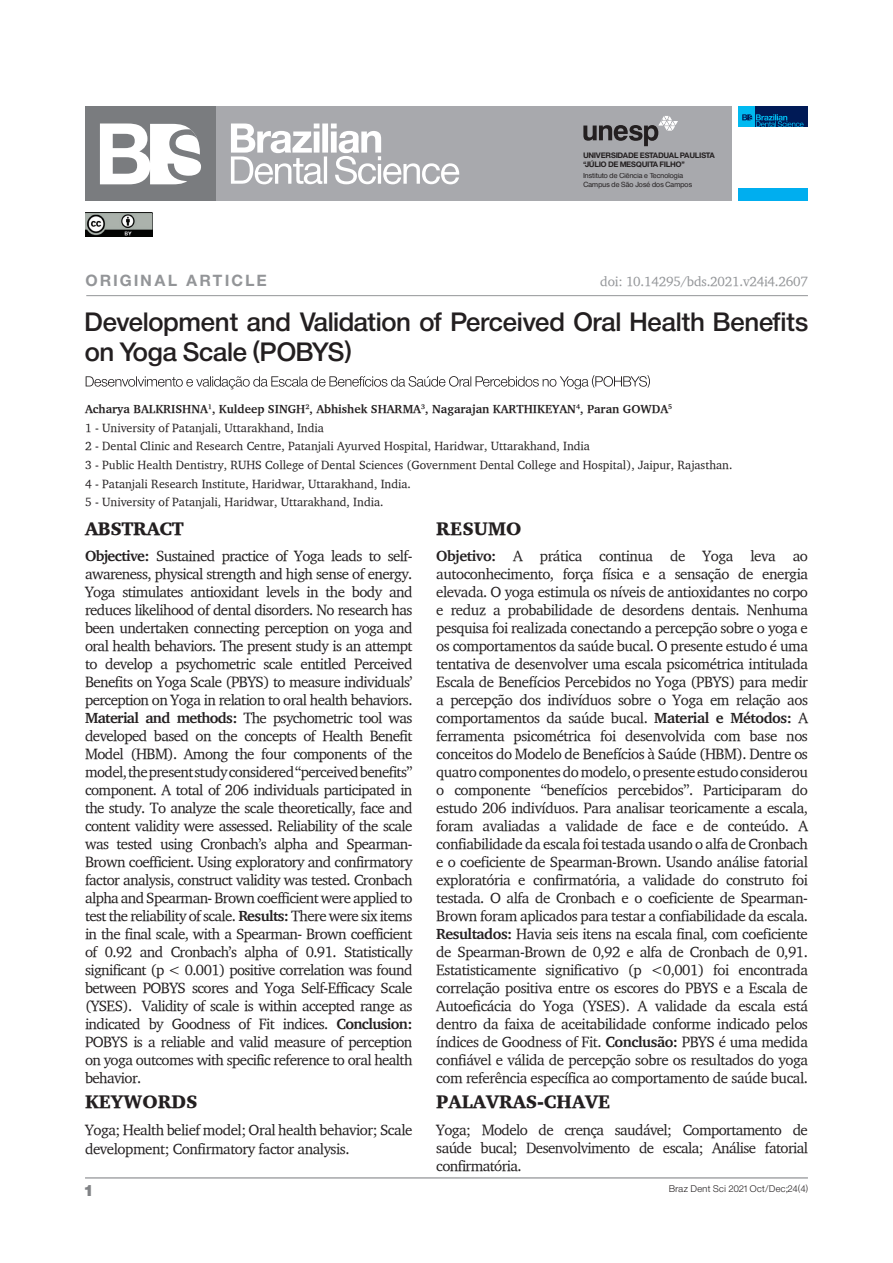
<style>
.page{position:relative;width:893px;height:1263px;background:#fff}
.page>*{position:absolute;margin:0;border:0;box-sizing:border-box;transform-origin:0 0}
.t1{font:24.75px/29.7px "Sh Europa Nr 2 Medium";letter-spacing:.025em;color:#231f20}
.t2{font:900 18.75px "Charter";color:#231f20}
.t3{font:900 18.75px "Charter";letter-spacing:-.02em;color:#231f20}
.t4{font:15px/18px "Charter";letter-spacing:-.03em;color:#231f20;text-align:justify}
.t5{font:700 15px "Sh Europa Nr 2";letter-spacing:.2em;color:#939598}
.t6{font:15px "Sh Europa Nr 2 Ultra";color:#808285}
.t7{font:13.5px "Charter";letter-spacing:-.015em;color:#939598}
.t8{font:12px/18.6px "Charter";color:#231f20}
.t9{font:9px "Sh Europa Nr 2 Light";letter-spacing:.05em;color:#231f20}
.t10{font:700 7.35px/8.7px "Sh Europa Nr 2";letter-spacing:.025em;color:#231f20}
.t11{font:6.9px/8.2px "Sh Europa Nr 2";letter-spacing:.025em;color:#231f20}
.s1{font-weight:700}
</style>
<div class="page">
<hr style="left:85px;top:1177px;width:723px;height:1px;background:#808285">
<div style="left:738px;top:188px;width:70px;height:13px;background:#00aeef"></div>
<svg style="left:86px;top:375px;width:564px;height:14px"></svg>
<hr style="left:86px;top:295px;width:722px;height:1px;background:#939598">
<div style="left:85px;top:106px;width:646px;height:95px;background:#a8a9ad"></div>
<svg style="left:583px;top:116px;width:95px;height:30px"></svg>
<svg style="left:231px;top:123px;width:228px;height:61px"></svg>
<div style="left:85px;top:106px;width:131px;height:95px;background:#7a7c7f"></div>
<svg style="left:100px;top:123px;width:101px;height:61px"></svg>
<img style="left:85px;top:213px;width:67px;height:23px">
<div style="left:738px;top:106px;width:70px;height:21px;background:#001a56"></div>
<div style="left:738px;top:106px;width:16px;height:21px;background:#00baf1"></div>
<svg style="left:742px;top:114px;width:62px;height:13px"></svg>
<p class="t10" style="left:583px;top:151px;width:133px">UNIVERSIDADE ESTADUAL PAULISTA “JÚLIO DE MESQUITA FILHO”</p>
<p class="t11" style="left:583px;top:172px;width:110px">Instituto de Ciência e Tecnologia<br>Campus de São José dos Campos</p>
<p class="t5" style="left:86px;top:272px;width:182px">ORIGINAL ARTICLE</p>
<h1 class="t1" style="left:85px;top:307px;width:724px">Development and Validation of Perceived Oral Health Benefits on Yoga Scale (POBYS)</h1>
<p class="t8" style="left:85px;top:399px;width:649px"><span class="s1">Acharya BALKRISHNA</span><sup>1</sup><span class="s1">, Kuldeep SINGH</span><sup>2</sup><span class="s1">, Abhishek SHARMA</span><sup>3</sup><span class="s1">, Nagarajan KARTHIKEYAN</span><sup>4</sup><span class="s1">, Paran GOWDA</span><sup>5<br></sup>1 - University of Patanjali, Uttarakhand, India<br>2 - Dental Clinic and Research Centre, Patanjali Ayurved Hospital, Haridwar, Uttarakhand, India<br>3 - Public Health Dentistry, RUHS College of Dental Sciences (Government Dental College and Hospital), Jaipur, Rajasthan.<br>4 - Patanjali Research Institute, Haridwar, Uttarakhand, India.<br>5 - University of Patanjali, Haridwar, Uttarakhand, India.</p>
<p class="t7" style="left:600px;top:273px;width:209px">doi: 10.14295/bds.2021.v24i4.2607</p>
<p class="t3" style="left:85px;top:517px;width:100px">ABSTRACT</p>
<p class="t4" style="left:85px;top:547px;width:329px"><span class="s1">Objective:</span> Sustained practice of Yoga leads to self&shy;awareness, physical strength and high sense of energy.<br>Yoga stimulates antioxidant levels in the body and reduces likelihood of dental disorders. No research has been undertaken connecting perception on yoga and oral health behaviors. The present study is an attempt to develop a psychometric scale entitled Perceived Benefits on Yoga Scale (PBYS) to measure individuals’ perception on Yoga in relation to oral health behaviors.<br><span class="s1">Material and methods:</span> The psychometric tool was developed based on the concepts of Health Benefit Model (HBM). Among the four components of the model, the present study considered “perceived benefits” component. A total of 206 individuals participated in the study. To analyze the scale theoretically, face and content validity were assessed. Reliability of the scale was tested using Cronbach’s alpha and Spearman-Brown coefficient. Using exploratory and confirmatory factor analysis, construct validity was tested. Cronbach alpha and Spearman- Brown coefficient were applied to test the reliability of scale. <span class="s1">Results:</span> There were six items in the final scale, with a Spearman- Brown coefficient of 0.92 and Cronbach’s alpha of 0.91. Statistically significant (p &lt; 0.001) positive correlation was found between POBYS scores and Yoga Self-Efficacy Scale (YSES). Validity of scale is within accepted range as indicated by Goodness of Fit indices. <span class="s1">Conclusion:<br></span>POBYS is a reliable and valid measure of perception on yoga outcomes with specific reference to oral health behavior.</p>
<p class="t2" style="left:85px;top:1090px;width:114px">KEYWORDS</p>
<p class="t4" style="left:85px;top:1121px;width:329px;line-height:18.8px">Yoga; Health belief model; Oral health behavior; Scale development; Confirmatory factor analysis.</p>
<p class="t6" style="left:85px;top:1182px;width:8px">1</p>
<p class="t2" style="left:436px;top:517px;width:87px">RESUMO</p>
<p class="t4" style="left:436px;top:547px;width:373px"><span class="s1">Objetivo:</span> A prática continua de Yoga leva ao autoconhecimento, força física e a sensação de energia elevada. O yoga estimula os níveis de antioxidantes no corpo e reduz a probabilidade de desordens dentais. Nenhuma pesquisa foi realizada conectando a percepção sobre o yoga e os comportamentos da saúde bucal. O presente estudo é uma tentativa de desenvolver uma escala psicométrica intitulada Escala de Benefícios Percebidos no Yoga (PBYS) para medir a percepção dos indivíduos sobre o Yoga em relação aos comportamentos da saúde bucal. <span class="s1">Material e Métodos:</span> A ferramenta psicométrica foi desenvolvida com base nos conceitos do Modelo de Benefícios à Saúde (HBM). Dentre os quatro componentes do modelo, o presente estudo considerou o componente “benefícios percebidos”. Participaram do estudo 206 indivíduos. Para analisar teoricamente a escala, foram avaliadas a validade de face e de conteúdo. A confiabilidade da escala foi testada usando o alfa de Cronbach e o coeficiente de Spearman-Brown. Usando análise fatorial exploratória e confirmatória, a validade do construto foi testada. O alfa de Cronbach e o coeficiente de Spearman-Brown foram aplicados para testar a confiabilidade da escala.<br><span class="s1">Resultados:</span> Havia seis itens na escala final, com coeficiente de Spearman-Brown de 0,92 e alfa de Cronbach de 0,91.<br>Estatisticamente significativo (p &lt;0,001) foi encontrada correlação positiva entre os escores do PBYS e a Escala de Autoeficácia do Yoga (YSES). A validade da escala está dentro da faixa de aceitabilidade conforme indicado pelos índices de Goodness of Fit. <span class="s1">Conclusão:</span> PBYS é uma medida confiável e válida de percepção sobre os resultados do yoga com referência específica ao comportamento de saúde bucal.</p>
<p class="t2" style="left:436px;top:1090px;width:176px">PALAVRAS-CHAVE</p>
<p class="t4" style="left:436px;top:1120px;width:373px">Yoga; Modelo de crença saudável; Comportamento de saúde bucal; Desenvolvimento de escala; Análise fatorial confirmatória.</p>
<p class="t9" style="left:669px;top:1183px;width:140px">Braz Dent Sci 2021 Oct/Dec;24(4)</p>
</div>
